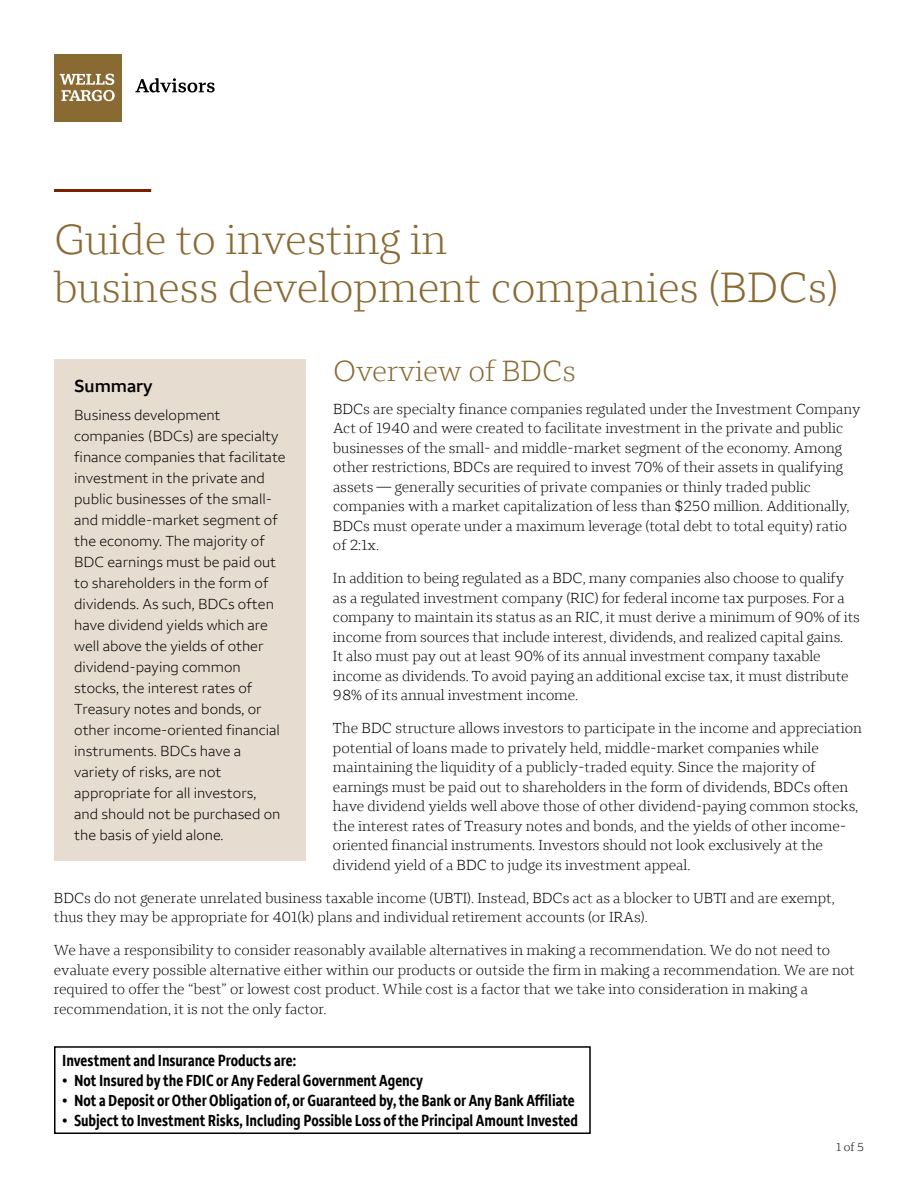
<style>
.page{position:relative;width:918px;height:1188px;background:#fff}
.page>*{position:absolute;margin:0;border:0;box-sizing:border-box;transform-origin:0 0}
.t1{font:300 43.5px/48px "Wells Fargo Serif";color:#896a33}
.t2{font:300 30px "Wells Fargo Serif";color:#896a33}
.t3{font:600 18px "Wells Fargo Sans";color:#000}
.t4{font:700 condensed 16.5px "Wells Fargo Sans";color:#000}
.t5{font:300 15px/19.5px "Wells Fargo Serif";color:#000}
.t6{font:300 15px/21px "Wells Fargo Sans";color:#000}
.t7{font:300 12px "Wells Fargo Serif";color:#000}
</style>
<div class="page">
<hr style="left:54px;top:189px;width:97px;height:3px;background:#7c2100">
<svg style="left:135px;top:78px;width:80px;height:15px"></svg>
<div style="left:54px;top:54px;width:68px;height:68px;background:#896a33"></div>
<svg style="left:60px;top:74px;width:55px;height:27px"></svg>
<div style="left:54px;top:359px;width:252px;height:501px;background:#e6ddd0"></div>
<div style="left:54px;top:1046px;width:537px;height:88px;border:2px solid #000"></div>
<h1 class="t1" style="left:54px;top:215px;width:786px">Guide to investing in<br>business development companies (BDCs)</h1>
<h2 class="t2" style="left:333px;top:353px;width:244px">Overview of BDCs</h2>
<p class="t5" style="left:333px;top:399px;width:529px">BDCs are specialty finance companies regulated under the Investment Company Act of 1940 and were created to facilitate investment in the private and public businesses of the small- and middle-market segment of the economy. Among other restrictions, BDCs are required to invest 70% of their assets in qualifying assets — generally securities of private companies or thinly traded public companies with a market capitalization of less than $250 million. Additionally, BDCs must operate under a maximum leverage (total debt to total equity) ratio of 2:1x.</p>
<p class="t5" style="left:333px;top:568px;width:528px">In addition to being regulated as a BDC, many companies also choose to qualify as a regulated investment company (RIC) for federal income tax purposes. For a company to maintain its status as an RIC, it must derive a minimum of 90% of its income from sources that include interest, dividends, and realized capital gains.<br>It also must pay out at least 90% of its annual investment company taxable income as dividends. To avoid paying an additional excise tax, it must distribute 98% of its annual investment income.</p>
<p class="t5" style="left:333px;top:718px;width:531px">The BDC structure allows investors to participate in the income and appreciation potential of loans made to privately held, middle-market companies while maintaining the liquidity of a publicly-traded equity. Since the majority of earnings must be paid out to shareholders in the form of dividends, BDCs often have dividend yields well above those of other dividend-paying common stocks, the interest rates of Treasury notes and bonds, and the yields of other income&shy;oriented financial instruments. Investors should not look exclusively at the dividend yield of a BDC to judge its investment appeal.</p>
<p class="t5" style="left:54px;top:888px;width:782px">BDCs do not generate unrelated business taxable income (UBTI). Instead, BDCs act as a blocker to UBTI and are exempt, thus they may be appropriate for 401(k) plans and individual retirement accounts (or IRAs).</p>
<p class="t5" style="left:54px;top:940px;width:803px">We have a responsibility to consider reasonably available alternatives in making a recommendation. We do not need to evaluate every possible alternative either within our products or outside the firm in making a recommendation. We are not required to offer the “best” or lowest cost product. While cost is a factor that we take into consideration in making a recommendation, it is not the only factor.</p>
<h2 class="t3" style="left:74px;top:375px;width:80px">Summary</h2>
<p class="t6" style="left:74px;top:405px;width:213px">Business development companies (BDCs) are specialty finance companies that facilitate investment in the private and public businesses of the small&shy;and middle-market segment of the economy. The majority of<br>BDC earnings must be paid out to shareholders in the form of dividends. As such, BDCs often have dividend yields which are well above the yields of other dividend-paying common stocks, the interest rates of<br>Treasury notes and bonds, or other income-oriented financial instruments. BDCs have a variety of risks, are not appropriate for all investors,<br>and should not be purchased on the basis of yield alone.</p>
<h3 class="t4" style="left:62px;top:1051px;width:235px">Investment and Insurance Products are:</h3>
<p class="t4" style="left:62px;top:1071px;width:362px">• Not Insured by the FDIC or Any Federal Government Agency</p>
<p class="t4" style="left:62px;top:1090px;width:514px">• Not a Deposit or Other Obligation of, or Guaranteed by, the Bank or Any Bank Affiliate</p>
<p class="t4" style="left:62px;top:1110px;width:517px">• Subject to Investment Risks, Including Possible Loss of the Principal Amount Invested</p>
<p class="t7" style="left:836px;top:1140px;width:29px">1 of 5</p>
</div>
